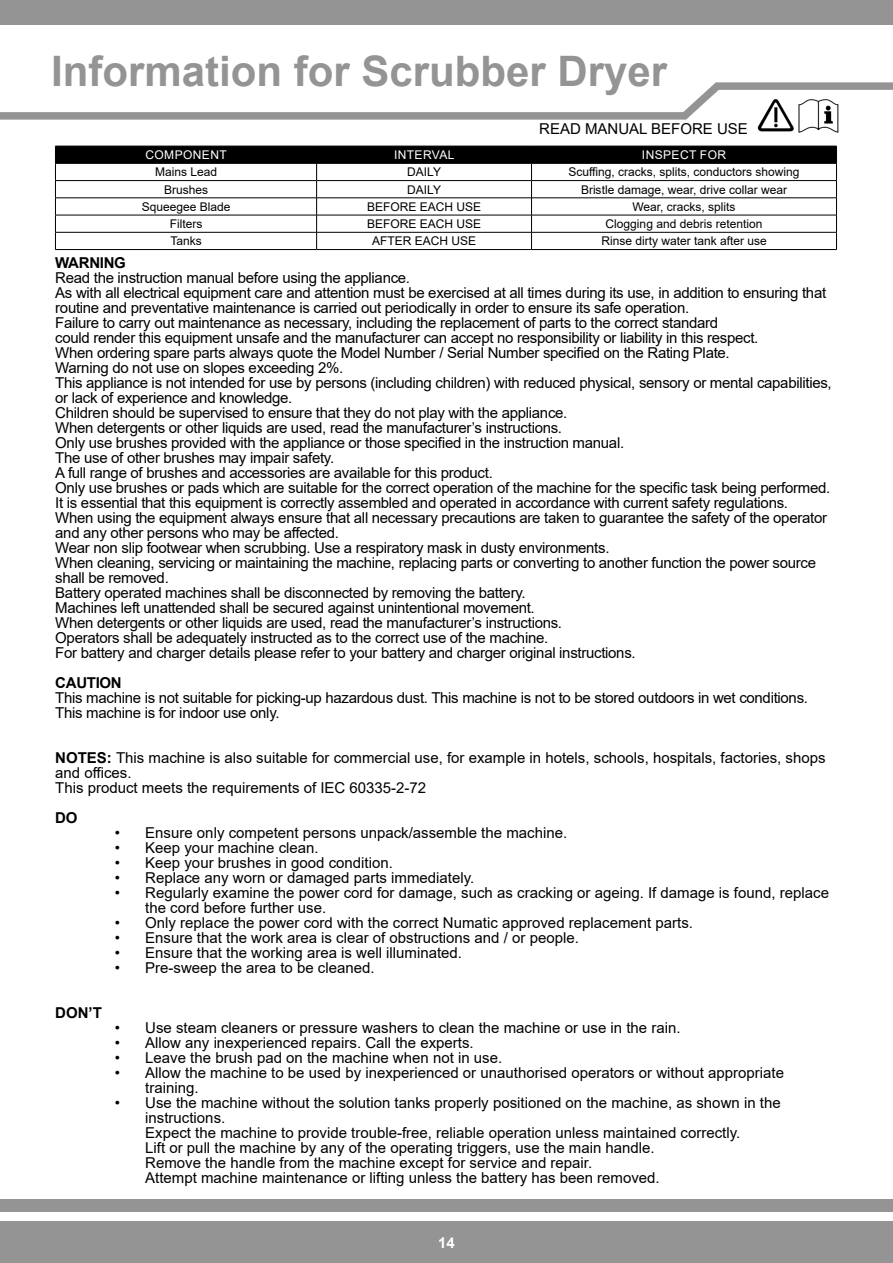
<style>
.page{position:relative;width:893px;height:1263px;background:#949494}
.page>*{position:absolute;margin:0;border:0;box-sizing:border-box;transform-origin:0 0}
.t1{font:700 42px "Arial";color:#949494}
.t2{font:15px/15px "Arial";letter-spacing:-.02em;color:#000}
.t3{font:15px/15px "Arial";color:#000}
.t4{font:700 15px "Arial";letter-spacing:-.02em;color:#000}
.t5{font:700 15px "Arial";color:#fff}
.t6{font:12px "Arial";color:#000}
.t7{font:12px "Arial";letter-spacing:.035em;color:#fff}
.s1{font-weight:700}
</style>
<div class="page">
<div style="left:0;top:1212px;width:893px;height:9px;background:#fff"></div>
<div style="left:0;top:26px;width:893px;height:1173px;background:#fff"></div>
<svg style="left:55px;top:146px;width:782px;height:103px"></svg>
<hr style="left:55px;top:249px;width:262px;height:1px;background:#000">
<hr style="left:317px;top:249px;width:214px;height:1px;background:#000">
<hr style="left:531px;top:249px;width:306px;height:1px;background:#000">
<img style="left:758px;top:123px;width:81px;height:10px">
<svg style="left:0;top:82px;width:893px;height:41px"></svg>
<h1 class="t1" style="left:51px;top:42px;width:618px">Information for Scrubber Dryer</h1>
<p class="t3" style="left:539px;top:122px;width:210px">READ MANUAL BEFORE USE</p>
<p class="t7" style="left:145px;top:147px;width:83px">COMPONENT</p>
<p class="t7" style="left:394px;top:147px;width:62px">INTERVAL</p>
<p class="t7" style="left:642px;top:147px;width:86px">INSPECT FOR</p>
<p class="t6" style="left:155px;top:164px;width:64px">Mains Lead</p>
<p class="t6" style="left:407px;top:164px;width:35px">DAILY</p>
<p class="t6" style="left:568px;top:164px;width:233px">Scuffing, cracks, splits, conductors showing</p>
<p class="t6" style="left:164px;top:181px;width:46px">Brushes</p>
<p class="t6" style="left:407px;top:181px;width:35px">DAILY</p>
<p class="t6" style="left:581px;top:181px;width:208px">Bristle damage, wear, drive collar wear</p>
<p class="t6" style="left:142px;top:198px;width:90px">Squeegee Blade</p>
<p class="t6" style="left:367px;top:198px;width:116px">BEFORE EACH USE</p>
<p class="t6" style="left:632px;top:198px;width:105px">Wear, cracks, splits</p>
<p class="t6" style="left:170px;top:216px;width:34px">Filters</p>
<p class="t6" style="left:367px;top:216px;width:116px">BEFORE EACH USE</p>
<p class="t6" style="left:606px;top:216px;width:158px">Clogging and debris retention</p>
<p class="t6" style="left:170px;top:233px;width:33px">Tanks</p>
<p class="t6" style="left:372px;top:233px;width:106px">AFTER EACH USE</p>
<p class="t6" style="left:601px;top:233px;width:167px">Rinse dirty water tank after use</p>
<p class="t4" style="left:55px;top:252px;width:72px">WARNING</p>
<p class="t2" style="left:55px;top:270px;width:778px">Read the instruction manual before using the appliance.<br>As with all electrical equipment care and attention must be exercised at all times during its use, in addition to ensuring that routine and preventative maintenance is carried out periodically in order to ensure its safe operation.<br>Failure to carry out maintenance as necessary, including the replacement of parts to the correct standard<br>could render this equipment unsafe and the manufacturer can accept no responsibility or liability in this respect.<br>When ordering spare parts always quote the Model Number / Serial Number specified on the Rating Plate.<br>Warning do not use on slopes exceeding 2%.<br>This appliance is not intended for use by persons (including children) with reduced physical, sensory or mental capabilities, or lack of experience and knowledge.<br>Children should be supervised to ensure that they do not play with the appliance.<br>When detergents or other liquids are used, read the manufacturer’s instructions.<br>Only use brushes provided with the appliance or those specified in the instruction manual.<br>The use of other brushes may impair safety.<br>A full range of brushes and accessories are available for this product.<br>Only use brushes or pads which are suitable for the correct operation of the machine for the specific task being performed.<br>It is essential that this equipment is correctly assembled and operated in accordance with current safety regulations.<br>When using the equipment always ensure that all necessary precautions are taken to guarantee the safety of the operator and any other persons who may be affected.<br>Wear non slip footwear when scrubbing. Use a respiratory mask in dusty environments.<br>When cleaning, servicing or maintaining the machine, replacing parts or converting to another function the power source shall be removed.<br>Battery operated machines shall be disconnected by removing the battery.<br>Machines left unattended shall be secured against unintentional movement.<br>When detergents or other liquids are used, read the manufacturer’s instructions.<br>Operators shall be adequately instructed as to the correct use of the machine.<br>For battery and charger details please refer to your battery and charger original instructions.</p>
<p class="t4" style="left:55px;top:672px;width:68px">CAUTION</p>
<p class="t2" style="left:55px;top:690px;width:754px">This machine is not suitable for picking-up hazardous dust. This machine is not to be stored outdoors in wet conditions.<br>This machine is for indoor use only.</p>
<p class="t3" style="left:55px;top:750px;width:772px"><span class="s1">NOTES:</span> This machine is also suitable for commercial use, for example in hotels, schools, hospitals, factories, shops and offices.<br>This product meets the requirements of IEC 60335-2-72</p>
<p class="t4" style="left:55px;top:807px;width:24px">DO</p>
<p class="t3" style="left:115px;top:825px;width:454px">• Ensure only competent persons unpack/assemble the machine.</p>
<p class="t3" style="left:115px;top:840px;width:205px">• Keep your machine clean.</p>
<p class="t3" style="left:115px;top:855px;width:280px">• Keep your brushes in good condition.</p>
<p class="t3" style="left:115px;top:870px;width:361px">• Replace any worn or damaged parts immediately.</p>
<p class="t3" style="left:145px;top:885px;width:685px;text-indent:-30px">• Regularly examine the power cord for damage, such as cracking or ageing. If damage is found, replace the cord before further use.</p>
<p class="t3" style="left:115px;top:915px;width:580px">• Only replace the power cord with the correct Numatic approved replacement parts.</p>
<p class="t3" style="left:115px;top:930px;width:466px">• Ensure that the work area is clear of obstructions and / or people.</p>
<p class="t3" style="left:115px;top:945px;width:349px">• Ensure that the working area is well illuminated.</p>
<p class="t3" style="left:115px;top:960px;width:261px">• Pre-sweep the area to be cleaned.</p>
<p class="t4" style="left:55px;top:1002px;width:48px">DON’T</p>
<p class="t3" style="left:115px;top:1020px;width:567px">• Use steam cleaners or pressure washers to clean the machine or use in the rain.</p>
<p class="t3" style="left:115px;top:1035px;width:360px">• Allow any inexperienced repairs. Call the experts.</p>
<p class="t3" style="left:115px;top:1050px;width:389px">• Leave the brush pad on the machine when not in use.</p>
<p class="t3" style="left:145px;top:1065px;width:640px;text-indent:-30px">• Allow the machine to be used by inexperienced or unauthorised operators or without appropriate training.</p>
<p class="t3" style="left:145px;top:1095px;width:637px;text-indent:-30px">• Use the machine without the solution tanks properly positioned on the machine, as shown in the instructions.<br>Expect the machine to provide trouble-free, reliable operation unless maintained correctly.<br>Lift or pull the machine by any of the operating triggers, use the main handle.<br>Remove the handle from the machine except for service and repair.<br>Attempt machine maintenance or lifting unless the battery has been removed.</p>
<p class="t5" style="left:438px;top:1232px;width:18px">14</p>
</div>
